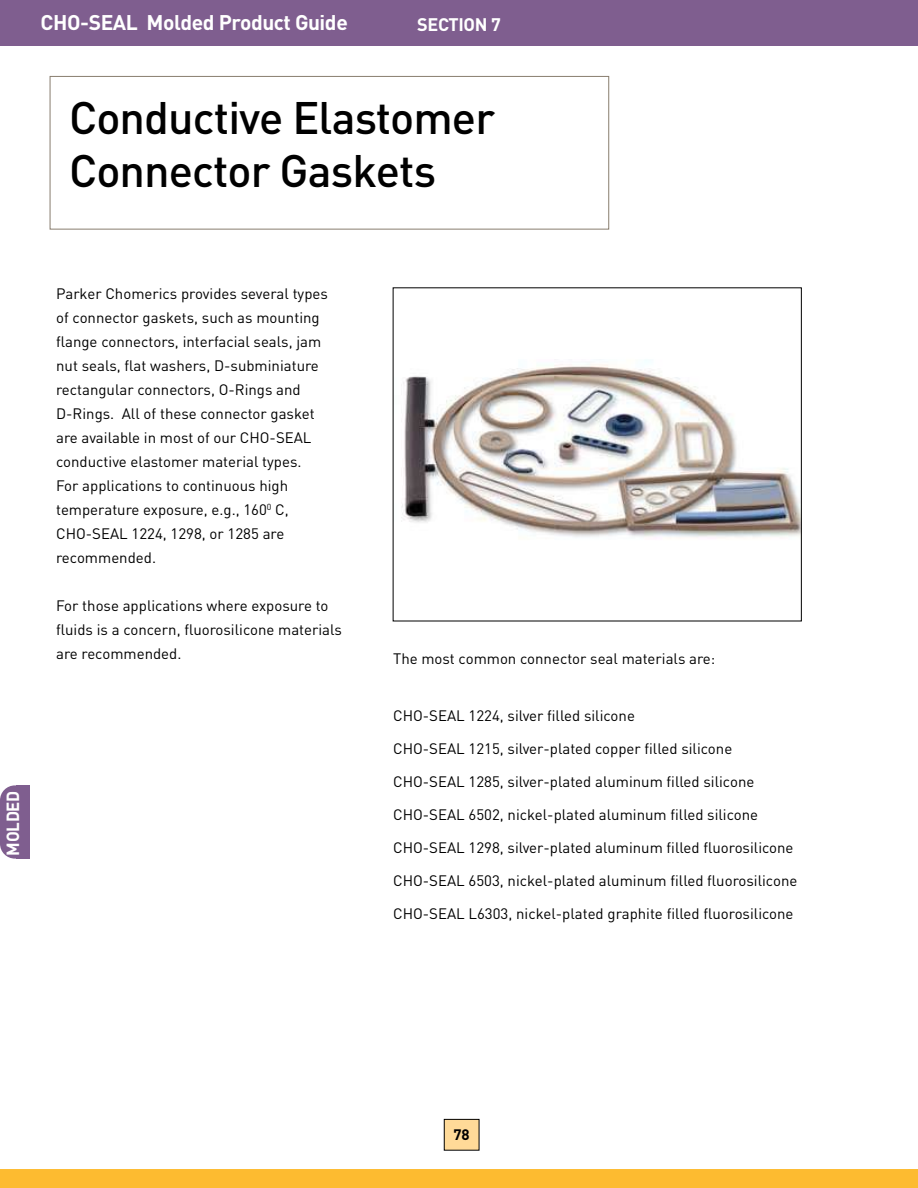
<style>
.page{position:relative;width:918px;height:1188px;background:#fff}
.page>*{position:absolute;margin:0;border:0;box-sizing:border-box;transform-origin:0 0}
.t1{font:500 45px/52.5px "DINOT";letter-spacing:-.02em;color:#000}
.t2{font:700 21px "DINOT";letter-spacing:-.02em;color:#fff}
.t3{font:700 18px "DINOT";letter-spacing:-.02em;color:#fff}
.t4{font:700 17.4px "DINOT";letter-spacing:-.02em;color:#fff;scale:.96 1}
.t5{font:15px/24px "DINOT";color:#000}
.t6{font:700 15px "DINOT";color:#000}
</style>
<div class="page">
<div style="left:0;top:1169px;width:918px;height:19px;background:#fdbb30"></div>
<div style="left:444px;top:1119px;width:35px;height:31px;background:#ffda98"></div>
<div style="left:0;top:0;width:918px;height:45px;background:#7f5e8f"></div>
<div style="left:0;top:785px;width:30px;height:74px;background:#7f5e8f;border-radius:15px"></div>
<div style="left:16px;top:785px;width:14px;height:74px;background:#7f5e8f"></div>
<div style="left:50px;top:76px;width:559px;height:154px;border:1px solid #887d6e"></div>
<img style="left:401px;top:360px;width:399px;height:179px">
<h2 class="t2" style="left:40px;top:9px;width:309px">CHO-SEAL Molded Product Guide</h2>
<p class="t3" style="left:417px;top:12px;width:85px">SECTION 7</p>
<h1 class="t1" style="left:69px;top:90px;width:428px">Conductive Elastomer<br>Connector Gaskets</h1>
<p class="t5" style="left:56px;top:281px;width:273px">Parker Chomerics provides several types of connector gaskets, such as mounting flange connectors, interfacial seals, jam nut seals, flat washers, D-subminiature rectangular connectors, O-Rings and D-Rings. All of these connector gasket are available in most of our CHO-SEAL conductive elastomer material types.<br>For applications to continuous high temperature exposure, e.g., 160<sup>0</sup> C, CHO-SEAL 1224, 1298, or 1285 are recommended.</p>
<p class="t5" style="left:56px;top:593px;width:287px">For those applications where exposure to fluids is a concern, fluorosilicone materials are recommended.</p>
<p class="t4" style="left:1px;top:856px;width:69px;rotate:-90deg">MOLDED</p>
<p class="t5" style="left:393px;top:646px;width:324px">The most common connector seal materials are:</p>
<p class="t5" style="left:393px;top:703px;width:243px">CHO-SEAL 1224, silver filled silicone</p>
<p class="t5" style="left:393px;top:736px;width:341px">CHO-SEAL 1215, silver-plated copper filled silicone</p>
<p class="t5" style="left:393px;top:769px;width:363px">CHO-SEAL 1285, silver-plated aluminum filled silicone</p>
<p class="t5" style="left:393px;top:802px;width:367px">CHO-SEAL 6502, nickel-plated aluminum filled silicone</p>
<p class="t5" style="left:393px;top:835px;width:402px">CHO-SEAL 1298, silver-plated aluminum filled fluorosilicone</p>
<p class="t5" style="left:393px;top:868px;width:406px">CHO-SEAL 6503, nickel-plated aluminum filled fluorosilicone</p>
<p class="t5" style="left:393px;top:901px;width:402px">CHO-SEAL L6303, nickel-plated graphite filled fluorosilicone</p>
<p class="t6" style="left:454px;top:1125px;width:18px">78</p>
</div>
